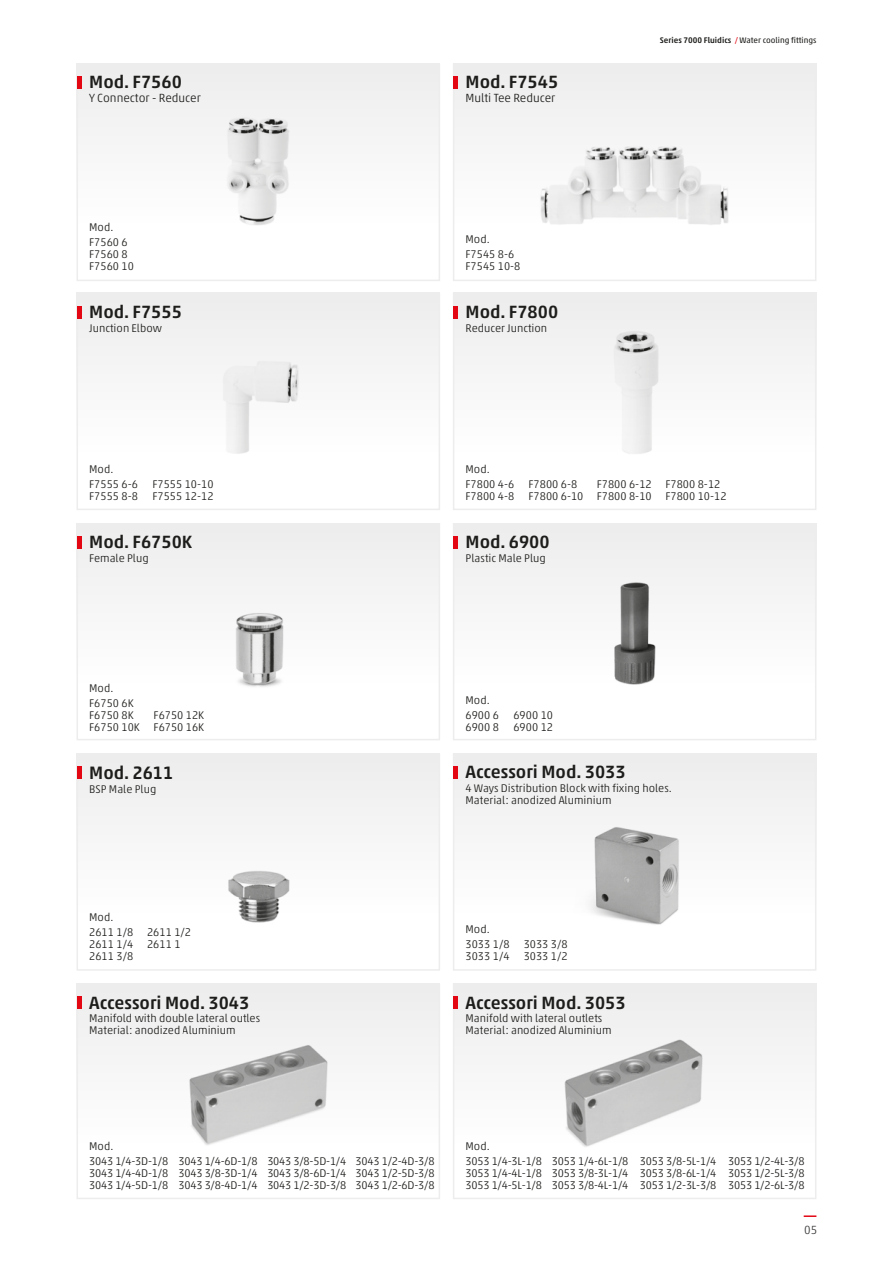
<style>
.page{position:relative;width:893px;height:1263px;background:#fff}
.page>*{position:absolute;margin:0;border:0;box-sizing:border-box;transform-origin:0 0}
.t1{font:500 18.3px "Akko W1 G";color:#1d1d1b}
.t2{font:500 18px "Akko W1 G";color:#1d1d1b}
.t3{font:300 12px "Akko W1 G";color:#1d1d1b}
.t4{font:300 12px "Akko W1 G";color:#3c3c3b}
.t5{font:300 11.25px/12px "Akko W1 G";color:#1d1d1b}
.t6{font:300 11.25px/15px "Akko W1 G";letter-spacing:-.02em;color:#1d1d1b}
.t7{font:8.25px "Akko W1 G";color:#1d1d1b}
.s1{font-weight:500}
.s2{color:#e30613}
</style>
<div class="page">
<svg style="left:804px;top:1215px;width:12px;height:2px"></svg>
<div style="left:77px;top:293px;width:363px;height:159px;background:#f4f4f4"></div>
<div style="left:77px;top:292px;width:363px;height:218px;border:1px solid #ededed"></div>
<div style="left:77px;top:64px;width:363px;height:159px;background:#f5f5f5"></div>
<div style="left:77px;top:63px;width:363px;height:218px;border:1px solid #ededed"></div>
<div style="left:77px;top:753px;width:363px;height:160px;background:#f5f5f5"></div>
<div style="left:77px;top:752px;width:363px;height:219px;border:1px solid #ededed"></div>
<div style="left:77px;top:523px;width:363px;height:159px;background:#f5f5f5"></div>
<div style="left:77px;top:522px;width:363px;height:218px;border:1px solid #ededed"></div>
<div style="left:77px;top:983px;width:363px;height:160px;background:#ededed"></div>
<div style="left:77px;top:983px;width:363px;height:216px;border:1px solid #ededed"></div>
<div style="left:453px;top:293px;width:363px;height:159px;background:#f5f5f5"></div>
<div style="left:453px;top:292px;width:363px;height:218px;border:1px solid #ededed"></div>
<div style="left:453px;top:64px;width:363px;height:159px;background:#ededed"></div>
<div style="left:453px;top:63px;width:363px;height:218px;border:1px solid #ededed"></div>
<div style="left:453px;top:753px;width:363px;height:160px;background:#f4f4f4"></div>
<div style="left:453px;top:752px;width:363px;height:219px;border:1px solid #ededed"></div>
<div style="left:453px;top:523px;width:363px;height:159px;background:#f5f5f5"></div>
<div style="left:453px;top:522px;width:363px;height:218px;border:1px solid #ededed"></div>
<div style="left:453px;top:983px;width:363px;height:160px;background:#f4f4f4"></div>
<div style="left:453px;top:983px;width:363px;height:216px;border:1px solid #ededed"></div>
<div style="left:77px;top:306px;width:5px;height:13px;background:#e30613"></div>
<div style="left:77px;top:76px;width:5px;height:13px;background:#e30613"></div>
<div style="left:77px;top:536px;width:5px;height:13px;background:#e30613"></div>
<div style="left:77px;top:766px;width:5px;height:13px;background:#e30613"></div>
<hr style="left:454px;top:306px;width:4px;height:13px;background:#e30613">
<hr style="left:454px;top:76px;width:4px;height:13px;background:#e30613">
<hr style="left:454px;top:766px;width:4px;height:13px;background:#e30613">
<hr style="left:454px;top:536px;width:4px;height:13px;background:#e30613">
<hr style="left:454px;top:996px;width:4px;height:13px;background:#e30613">
<img style="left:231px;top:362px;width:67px;height:92px">
<img style="left:614px;top:331px;width:45px;height:123px">
<img style="left:228px;top:118px;width:61px;height:107px">
<img style="left:530px;top:147px;width:205px;height:78px">
<div style="left:77px;top:996px;width:5px;height:13px;background:#e30613"></div>
<img style="left:236px;top:613px;width:48px;height:74px">
<img style="left:614px;top:582px;width:42px;height:103px">
<img style="left:228px;top:871px;width:62px;height:52px">
<img style="left:594px;top:827px;width:85px;height:98px">
<img style="left:189px;top:1045px;width:139px;height:100px">
<img style="left:564px;top:1039px;width:139px;height:108px">
<p class="t7" style="left:660px;top:34px;width:158px"><span class="s1">Series 7000 Fluidics</span> <span class="s2">/</span> Water cooling fittings</p>
<h2 class="t2" style="left:89px;top:69px;width:94px">Mod. F7560</h2>
<p class="t3" style="left:89px;top:89px;width:113px">Y Connector - Reducer</p>
<h2 class="t2" style="left:466px;top:69px;width:94px">Mod. F7545</h2>
<p class="t3" style="left:466px;top:89px;width:91px">Multi Tee Reducer</p>
<p class="t5" style="left:89px;top:219px;width:40px;line-height:15px">Mod.<br>F7560 6</p>
<p class="t5" style="left:89px;top:248px;width:46px">F7560 8<br>F7560 10</p>
<p class="t5" style="left:466px;top:231px;width:50px;line-height:15px">Mod.<br>F7545 8-6</p>
<p class="t5" style="left:466px;top:260px;width:56px">F7545 10-8</p>
<h2 class="t2" style="left:89px;top:299px;width:94px">Mod. F7555</h2>
<p class="t5" style="left:89px;top:321px;width:74px">Junction Elbow</p>
<h2 class="t2" style="left:466px;top:299px;width:94px">Mod. F7800</h2>
<p class="t5" style="left:466px;top:321px;width:83px">Reducer Junction</p>
<p class="t5" style="left:89px;top:461px;width:50px;line-height:15px">Mod.<br>F7555 6-6</p>
<p class="t5" style="left:89px;top:489px;width:50px">F7555 8-8</p>
<p class="t5" style="left:152px;top:477px;width:63px">F7555 10-10<br>F7555 12-12</p>
<p class="t5" style="left:466px;top:461px;width:50px;line-height:15px">Mod.<br>F7800 4-6</p>
<p class="t5" style="left:466px;top:489px;width:50px">F7800 4-8</p>
<p class="t5" style="left:529px;top:477px;width:56px">F7800 6-8<br>F7800 6-10</p>
<p class="t5" style="left:597px;top:477px;width:56px">F7800 6-12<br>F7800 8-10</p>
<p class="t5" style="left:665px;top:477px;width:63px">F7800 8-12<br>F7800 10-12</p>
<h2 class="t2" style="left:89px;top:529px;width:105px">Mod. F6750K</h2>
<p class="t5" style="left:89px;top:551px;width:61px">Female Plug</p>
<h2 class="t2" style="left:466px;top:529px;width:86px">Mod. 6900</h2>
<p class="t5" style="left:466px;top:551px;width:82px">Plastic Male Plug</p>
<p class="t5" style="left:89px;top:679px;width:46px;line-height:15px">Mod.<br>F6750 6K</p>
<p class="t5" style="left:89px;top:708px;width:52px">F6750 8K<br>F6750 10K</p>
<p class="t5" style="left:466px;top:691px;width:35px;line-height:15px">Mod.<br>6900 6</p>
<p class="t5" style="left:466px;top:720px;width:35px">6900 8</p>
<p class="t5" style="left:154px;top:708px;width:52px">F6750 12K<br>F6750 16K</p>
<p class="t5" style="left:513px;top:708px;width:41px">6900 10<br>6900 12</p>
<h1 class="t1" style="left:89px;top:759px;width:86px">Mod. 2611</h1>
<p class="t5" style="left:89px;top:782px;width:69px">BSP Male Plug</p>
<h2 class="t2" style="left:466px;top:759px;width:162px">Accessori Mod. 3033</h2>
<p class="t5" style="left:466px;top:781px;width:208px">4 Ways Distribution Block with fixing holes.<br>Material: anodized Aluminium</p>
<p class="t5" style="left:89px;top:909px;width:45px;line-height:15px">Mod.<br>2611 1/8</p>
<p class="t5" style="left:89px;top:938px;width:45px">2611 1/4<br>2611 3/8</p>
<p class="t5" style="left:147px;top:926px;width:45px">2611 1/2<br>2611 1</p>
<p class="t5" style="left:466px;top:921px;width:45px;line-height:15px">Mod.<br>3033 1/8</p>
<p class="t5" style="left:466px;top:950px;width:45px">3033 1/4</p>
<p class="t5" style="left:524px;top:938px;width:45px">3033 3/8<br>3033 1/2</p>
<h2 class="t2" style="left:89px;top:989px;width:162px">Accessori Mod. 3043</h2>
<p class="t5" style="left:89px;top:1011px;width:172px">Manifold with double lateral outles<br>Material: anodized Aluminium</p>
<h2 class="t2" style="left:466px;top:989px;width:162px">Accessori Mod. 3053</h2>
<p class="t5" style="left:466px;top:1011px;width:148px">Manifold with lateral outlets<br>Material: anodized Aluminium</p>
<p class="t6" style="left:89px;top:1137px;width:80px">Mod.<br>3043 1/4-3D-1/8</p>
<p class="t6" style="left:89px;top:1166px;width:80px;line-height:12px">3043 1/4-4D-1/8<br>3043 1/4-5D-1/8</p>
<p class="t6" style="left:466px;top:1137px;width:78px">Mod.<br>3053 1/4-3L-1/8</p>
<p class="t6" style="left:466px;top:1166px;width:78px;line-height:12px">3053 1/4-4L-1/8<br>3053 1/4-5L-1/8</p>
<p class="t5" style="left:179px;top:1154px;width:80px;text-align:justify">3043 1/4-6D-1/8<br>3043 3/8-3D-1/4<br>3043 3/8-4D-1/4</p>
<p class="t5" style="left:267px;top:1154px;width:80px;text-align:justify">3043 3/8-5D-1/4<br>3043 3/8-6D-1/4<br>3043 1/2-3D-3/8</p>
<p class="t5" style="left:356px;top:1154px;width:80px;text-align:justify">3043 1/2-4D-3/8<br>3043 1/2-5D-3/8<br>3043 1/2-6D-3/8</p>
<p class="t5" style="left:552px;top:1154px;width:78px;text-align:justify">3053 1/4-6L-1/8<br>3053 3/8-3L-1/4<br>3053 3/8-4L-1/4</p>
<p class="t5" style="left:640px;top:1154px;width:78px;text-align:justify">3053 3/8-5L-1/4<br>3053 3/8-6L-1/4<br>3053 1/2-3L-3/8</p>
<p class="t5" style="left:728px;top:1154px;width:78px;text-align:justify">3053 1/2-4L-3/8<br>3053 1/2-5L-3/8<br>3053 1/2-6L-3/8</p>
<p class="t4" style="left:804px;top:1221px;width:15px">05</p>
</div>
